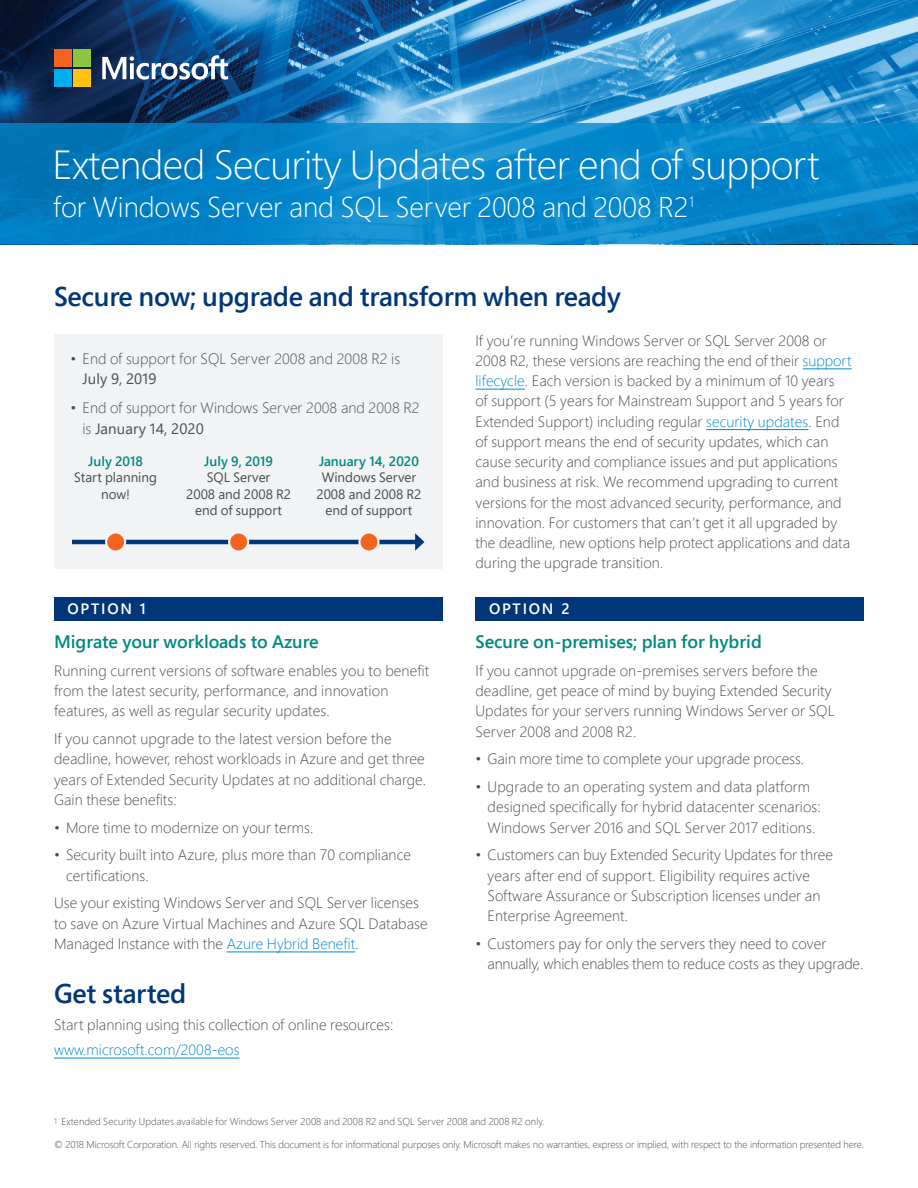
<style>
.page{position:relative;width:918px;height:1188px;background:#fff}
.page>*{position:absolute;margin:0;border:0;box-sizing:border-box;transform-origin:0 0}
.t1{font:300 40.5px "Segoe Pro";letter-spacing:-.015em;color:#fff}
.t2{font:300 28.5px "Segoe Pro";letter-spacing:-.005em;color:#fff}
.t3{font:600 27px "Segoe Pro";letter-spacing:-.01em;color:#013778}
.t4{font:600 18px "Segoe Pro";color:#00887e}
.t5{font:300 15px/20.2px "Segoe Pro";letter-spacing:.005em;color:#4b4c4d}
.t6{font:300 15px "Segoe Pro";color:#0089cf}
.t7{font:600 15px "Segoe Pro";letter-spacing:.12em;color:#fff}
.t8{font:15px "Segoe Pro";letter-spacing:.005em;color:#4b4c4d}
.t9{font:13.5px/16.5px "Segoe Pro";color:#4b4c4d;text-align:center}
.t10{font:600 13.5px "Segoe Pro";color:#00887e}
.t11{font:300 10.05px "Segoe UI";letter-spacing:-.01em;color:#4b4c4d}
.t12{font:300 10.05px "Segoe Pro";letter-spacing:.005em;color:#4b4c4d}
.s1{color:#0089cf}
.s2{font-weight:400}
.s3{font-size:7.8px}
</style>
<div class="page">
<img style="left:0;top:0;width:918px;height:124px">
<svg style="left:102px;top:55px;width:126px;height:25px"></svg>
<div style="left:54px;top:50px;width:18px;height:17px;background:#f36421"></div>
<div style="left:73px;top:50px;width:18px;height:17px;background:#8bc63e"></div>
<div style="left:54px;top:69px;width:18px;height:18px;background:#00aeef"></div>
<div style="left:73px;top:69px;width:18px;height:18px;background:#fec210"></div>
<svg style="left:0;top:124px;width:918px;height:120px;background:#0785c8"></svg>
<hr style="left:803px;top:368px;width:49px;height:1px;background:#0089cf">
<hr style="left:476px;top:389px;width:49px;height:1px;background:#0089cf">
<hr style="left:706px;top:429px;width:102px;height:1px;background:#0089cf">
<div style="left:54px;top:335px;width:388px;height:234px;background:#f2f3f4"></div>
<hr style="left:72px;top:540px;width:348px;height:4px;background:#013778">
<svg style="left:415px;top:533px;width:9px;height:18px"></svg>
<svg style="left:106px;top:532px;width:19px;height:20px"></svg>
<div style="left:105px;top:531px;width:21px;height:22px;border:2px solid #f2f3f4;border-radius:50%"></div>
<svg style="left:229px;top:532px;width:19px;height:20px"></svg>
<div style="left:228px;top:531px;width:21px;height:22px;border:2px solid #f2f3f4;border-radius:50%"></div>
<svg style="left:359px;top:532px;width:19px;height:20px"></svg>
<div style="left:358px;top:531px;width:22px;height:22px;border:2px solid #f2f3f4;border-radius:50%"></div>
<hr style="left:227px;top:952px;width:128px;height:1px;background:#0089cf">
<div style="left:54px;top:597px;width:388px;height:24px;background:#013778"></div>
<div style="left:476px;top:597px;width:388px;height:24px;background:#013778"></div>
<hr style="left:54px;top:1058px;width:186px;height:1px;background:#0089cf">
<h1 class="t1" style="left:52px;top:137px;width:768px">Extended Security Updates after end of support</h1>
<h2 class="t2" style="left:53px;top:187px;width:642px">for Windows Server and SQL Server 2008 and 2008 R2<sup>1</sup></h2>
<h3 class="t3" style="left:54px;top:278px;width:568px">Secure now; upgrade and transform when ready</h3>
<p class="t5" style="left:476px;top:330px;width:378px">If you’re running Windows Server or SQL Server 2008 or 2008 R2, these versions are reaching the end of their <span class="s1">support lifecycle</span>. Each version is backed by a minimum of 10 years<br>of support (5 years for Mainstream Support and 5 years for Extended Support) including regular <span class="s1">security updates</span>. End of support means the end of security updates, which can cause security and compliance issues and put applications and business at risk. We recommend upgrading to current versions for the most advanced security, performance, and innovation. For customers that can’t get it all upgraded by the deadline, new options help protect applications and data during the upgrade transition.</p>
<p class="t5" style="left:70px;top:348px;width:331px">• End of support for SQL Server 2008 and 2008 R2 is</p>
<p class="t8" style="left:82px;top:368px;width:75px">July 9, 2019</p>
<p class="t5" style="left:82px;top:397px;width:339px;text-indent:-12px">• End of support for Windows Server 2008 and 2008 R2 is <span class="s2">January 14, 2020</span></p>
<p class="t10" style="left:88px;top:452px;width:56px">July 2018</p>
<p class="t9" style="left:74px;top:469px;width:84px">Start planning now!</p>
<p class="t10" style="left:204px;top:452px;width:70px">July 9, 2019</p>
<p class="t9" style="left:186px;top:469px;width:107px">SQL Server<br>2008 and 2008 R2 end of support</p>
<p class="t10" style="left:319px;top:452px;width:101px">January 14, 2020</p>
<p class="t9" style="left:316px;top:469px;width:107px">Windows Server<br>2008 and 2008 R2 end of support</p>
<p class="t7" style="left:68px;top:599px;width:80px">OPTION 1</p>
<p class="t7" style="left:489px;top:599px;width:82px">OPTION 2</p>
<p class="t4" style="left:54px;top:630px;width:266px">Migrate your workloads to Azure</p>
<p class="t5" style="left:54px;top:660px;width:377px">Running current versions of software enables you to benefit from the latest security, performance, and innovation features, as well as regular security updates.</p>
<p class="t5" style="left:54px;top:728px;width:374px">If you cannot upgrade to the latest version before the deadline, however, rehost workloads in Azure and get three years of Extended Security Updates at no additional charge.<br>Gain these benefits:</p>
<p class="t5" style="left:54px;top:817px;width:261px">• More time to modernize on your terms.</p>
<p class="t5" style="left:66px;top:845px;width:347px;text-indent:-12px">• Security built into Azure, plus more than 70 compliance certifications.</p>
<p class="t5" style="left:54px;top:893px;width:375px">Use your existing Windows Server and SQL Server licenses to save on Azure Virtual Machines and Azure SQL Database<br>Managed Instance with the <span class="s1">Azure Hybrid Benefit</span>.</p>
<h3 class="t3" style="left:54px;top:975px;width:134px">Get started</h3>
<p class="t5" style="left:54px;top:1014px;width:341px">Start planning using this collection of online resources:</p>
<p class="t6" style="left:54px;top:1039px;width:187px">www.microsoft.com/2008-eos</p>
<p class="t4" style="left:476px;top:630px;width:288px">Secure on-premises; plan for hybrid</p>
<p class="t5" style="left:476px;top:660px;width:361px">If you cannot upgrade on-premises servers before the deadline, get peace of mind by buying Extended Security Updates for your servers running Windows Server or SQL Server 2008 and 2008 R2.</p>
<p class="t5" style="left:476px;top:749px;width:330px">• Gain more time to complete your upgrade process.</p>
<p class="t5" style="left:488px;top:776px;width:335px;text-indent:-12px">• Upgrade to an operating system and data platform designed specifically for hybrid datacenter scenarios:<br>Windows Server 2016 and SQL Server 2017 editions.</p>
<p class="t5" style="left:488px;top:845px;width:347px;text-indent:-12px">• Customers can buy Extended Security Updates for three years after end of support. Eligibility requires active Software Assurance or Subscription licenses under an Enterprise Agreement.</p>
<p class="t5" style="left:488px;top:933px;width:377px;text-indent:-12px">• Customers pay for only the servers they need to cover annually, which enables them to reduce costs as they upgrade.</p>
<p class="t12" style="left:54px;top:1115px;width:492px"><span class="s3">1</span> Extended Security Updates available for Windows Server 2008 and 2008 R2 and SQL Server 2008 and 2008 R2 only.</p>
<p class="t11" style="left:54px;top:1136px;width:812px">© 2018 Microsoft Corporation. All rights reserved. This document is for informational purposes only. Microsoft makes no warranties, express or implied, with respect to the information presented here.</p>
</div>
